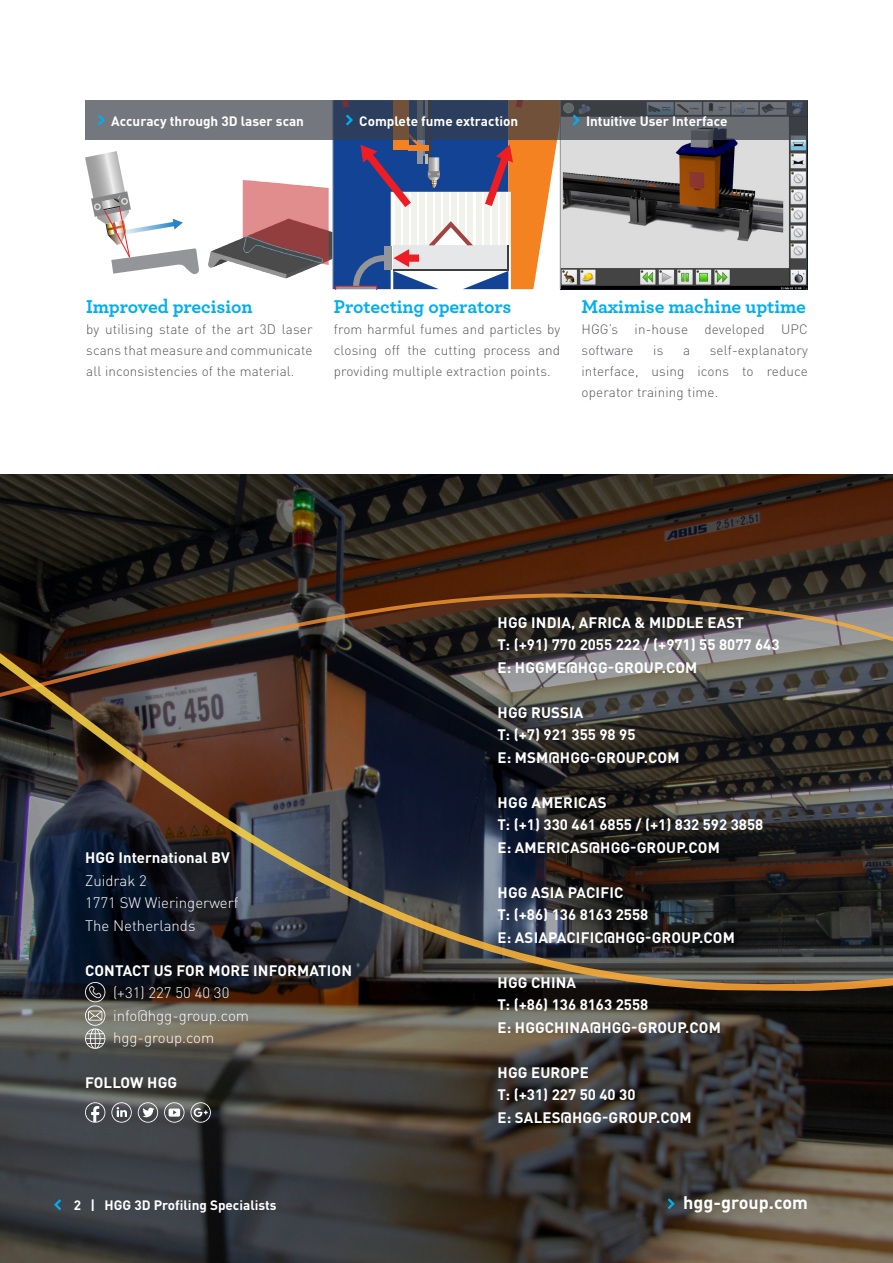
<style>
.page{position:relative;width:893px;height:1263px;background:#fff}
.page>*{position:absolute;margin:0;border:0;box-sizing:border-box;transform-origin:0 0}
.Numbered___points{font:700 19.5px "Archer Pro";letter-spacing:-.005em;color:#00aeef}
.Website{font:700 18px "DIN Pro";color:#fff}
.Contact_Local_ALL_CA{font:700 15px "DIN Pro";letter-spacing:.01em;color:#fff}
.Contact_Info{font:300 15px "DIN Pro";color:#fff}
.Main_text{font:300 13.5px/21px "DIN Pro";letter-spacing:.01em;color:#55565d;text-align:justify}
.White_subjects{font:700 13.5px "DIN Pro";color:#fff}
</style>
<div class="page">
<svg style="left:0;top:1003px;width:893px;height:260px;background:#43403b"></svg>
<img style="left:0;top:140px;width:893px;height:863px">
<svg style="left:668px;top:1198px;width:7px;height:11px"></svg>
<svg style="left:54px;top:1199px;width:7px;height:11px"></svg>
<svg style="left:85px;top:151px;width:114px;height:123px"></svg>
<img style="left:204px;top:167px;width:128px;height:122px">
<img style="left:561px;top:140px;width:246px;height:149px">
<hr style="left:332px;top:100px;width:1px;height:189px;background:#a8a9ad">
<hr style="left:560px;top:100px;width:1px;height:189px;background:#a8a9ad">
<svg style="left:85px;top:100px;width:723px;height:40px;background:#676a71"></svg>
<svg style="left:98px;top:114px;width:7px;height:12px"></svg>
<svg style="left:333px;top:100px;width:227px;height:189px;background:#857e8d"></svg>
<svg style="left:573px;top:114px;width:7px;height:12px"></svg>
<div style="left:86px;top:297px;width:722px;height:169px;background:#fff"></div>
<p class="White_subjects" style="left:111px;top:109px;width:194px">Accuracy through 3D laser scan</p>
<p class="White_subjects" style="left:359px;top:109px;width:160px">Complete fume extraction</p>
<p class="White_subjects" style="left:586px;top:109px;width:143px">Intuitive User Interface</p>
<p class="Numbered___points" style="left:86px;top:291px;width:168px">Improved precision</p>
<p class="Main_text" style="left:86px;top:317px;width:228px">by utilising state of the art 3D laser scans that measure and communicate all inconsistencies of the material.</p>
<p class="Numbered___points" style="left:334px;top:291px;width:179px">Protecting operators</p>
<p class="Main_text" style="left:334px;top:317px;width:228px">from harmful fumes and particles by closing off the cutting process and providing multiple extraction points.</p>
<p class="Numbered___points" style="left:581px;top:291px;width:226px">Maximise machine uptime</p>
<p class="Main_text" style="left:581px;top:317px;width:228px">HGG’s in-house developed UPC software</p>
<p class="Main_text" style="left:581px;top:338px;width:228px;text-indent:128px">self-explanatory interface, using icons to reduce operator training time.</p>
<p class="Main_text" style="left:653px;top:338px;width:12px">is</p>
<p class="Main_text" style="left:683px;top:338px;width:9px">a</p>
<p class="Contact_Local_ALL_CA" style="left:85px;top:845px;width:146px">HGG International BV</p>
<p class="Contact_Info" style="left:85px;top:868px;width:63px">Zuidrak 2</p>
<p class="Contact_Info" style="left:85px;top:891px;width:155px">1771 SW Wieringerwerf</p>
<p class="Contact_Info" style="left:85px;top:913px;width:112px">The Netherlands</p>
<p class="Contact_Local_ALL_CA" style="left:85px;top:958px;width:268px">CONTACT US FOR MORE INFORMATION</p>
<p class="Contact_Info" style="left:113px;top:981px;width:118px">(+31) 227 50 40 30</p>
<p class="Contact_Info" style="left:113px;top:1003px;width:138px">info@hgg-group.com</p>
<p class="Contact_Info" style="left:113px;top:1026px;width:103px">hgg-group.com</p>
<p class="Contact_Local_ALL_CA" style="left:85px;top:1070px;width:94px">FOLLOW HGG</p>
<p class="Contact_Local_ALL_CA" style="left:498px;top:610px;width:248px">HGG INDIA, AFRICA &amp; MIDDLE EAST</p>
<p class="Contact_Local_ALL_CA" style="left:498px;top:632px;width:283px">T: (+91) 770 2055 222 / (+971) 55 8077 643</p>
<p class="Contact_Local_ALL_CA" style="left:498px;top:655px;width:201px">E: HGGME@HGG-GROUP.COM</p>
<p class="Contact_Local_ALL_CA" style="left:498px;top:700px;width:87px">HGG RUSSIA</p>
<p class="Contact_Local_ALL_CA" style="left:498px;top:722px;width:139px">T: (+7) 921 355 98 95</p>
<p class="Contact_Local_ALL_CA" style="left:498px;top:745px;width:183px">E: MSM@HGG-GROUP.COM</p>
<p class="Contact_Local_ALL_CA" style="left:498px;top:790px;width:111px">HGG AMERICAS</p>
<p class="Contact_Local_ALL_CA" style="left:498px;top:812px;width:267px">T: (+1) 330 461 6855 / (+1) 832 592 3858</p>
<p class="Contact_Local_ALL_CA" style="left:498px;top:835px;width:224px">E: AMERICAS@HGG-GROUP.COM</p>
<p class="Contact_Local_ALL_CA" style="left:498px;top:880px;width:127px">HGG ASIA PACIFIC</p>
<p class="Contact_Local_ALL_CA" style="left:498px;top:902px;width:152px">T: (+86) 136 8163 2558</p>
<p class="Contact_Local_ALL_CA" style="left:498px;top:925px;width:239px">E: ASIAPACIFIC@HGG-GROUP.COM</p>
<p class="Contact_Local_ALL_CA" style="left:498px;top:970px;width:80px">HGG CHINA</p>
<p class="Contact_Local_ALL_CA" style="left:498px;top:992px;width:152px">T: (+86) 136 8163 2558</p>
<p class="Contact_Local_ALL_CA" style="left:498px;top:1015px;width:225px">E: HGGCHINA@HGG-GROUP.COM</p>
<p class="Contact_Local_ALL_CA" style="left:498px;top:1060px;width:93px">HGG EUROPE</p>
<p class="Contact_Local_ALL_CA" style="left:498px;top:1082px;width:139px">T: (+31) 227 50 40 30</p>
<p class="Contact_Local_ALL_CA" style="left:498px;top:1105px;width:196px">E: SALES@HGG-GROUP.COM</p>
<p class="White_subjects" style="left:74px;top:1194px;width:204px">2 | HGG 3D Profiling Specialists</p>
<p class="Website" style="left:683px;top:1188px;width:126px">hgg-group.com</p>
</div>
